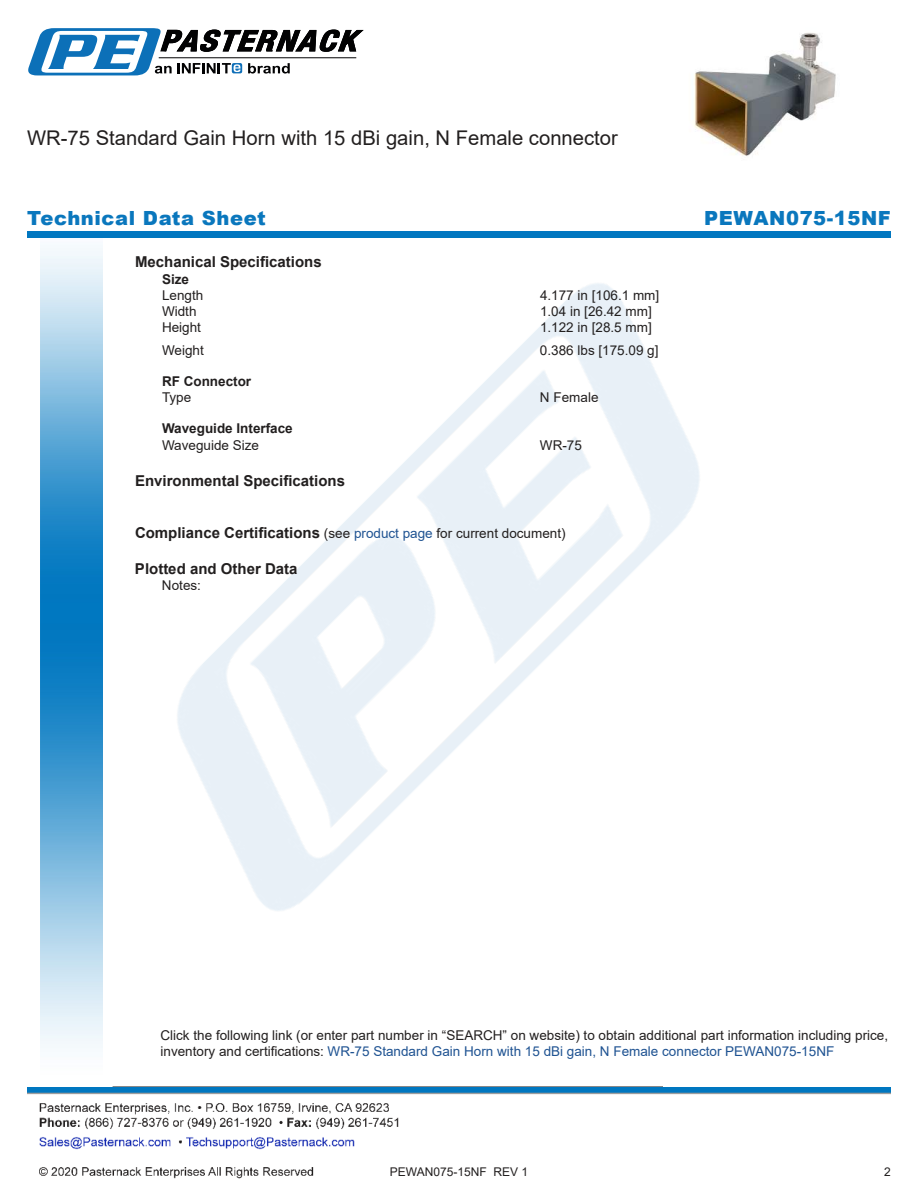
<style>
.page{position:relative;width:918px;height:1188px;background:#fff}
.page>*{position:absolute;margin:0;border:0;box-sizing:border-box;transform-origin:0 0}
.t1{font:20.25px "Arial";color:#221f1f}
.t2{font:900 19.5px "Arial";letter-spacing:.03em;color:#0a77bd}
.t3{font:700 15px "Arial";color:#221f1f}
.t4{font:13.5px/16.2px "Arial";color:#221f1f}
.t5{font:700 13.5px "Arial";color:#221f1f}
.t6{font:12px "Arial";color:#221f1f}
.s1{font-weight:400;font-size:13.5px}
.s2{font-weight:400;font-size:13.5px;color:#1f5392}
.s3{color:#1f5392}
</style>
<div class="page">
<img style="left:39px;top:1087px;width:623px;height:92px">
<img style="left:102px;top:248px;width:598px;height:722px">
<img style="left:27px;top:1088px;width:864px;height:9px">
<img style="left:40px;top:237px;width:62px;height:811px">
<div style="left:27px;top:231px;width:864px;height:6px;background:#0177c0"></div>
<svg style="left:28px;top:28px;width:336px;height:47px"></svg>
<img style="left:694px;top:33px;width:142px;height:123px">
<h1 class="t1" style="left:27px;top:130px;width:592px">WR-75 Standard Gain Horn with 15 dBi gain, N Female connector</h1>
<h2 class="t2" style="left:27px;top:207px;width:240px">Technical Data Sheet</h2>
<h2 class="t2" style="left:704px;top:207px;width:188px">PEWAN075-15NF</h2>
<p class="t3" style="left:135px;top:252px;width:188px">Mechanical Speci昀椀cations</p>
<p class="t5" style="left:162px;top:274px;width:29px">Size</p>
<p class="t4" style="left:162px;top:288px;width:43px">Length</p>
<p class="t4" style="left:540px;top:288px;width:121px">4.177 in [106.1 mm]</p>
<p class="t4" style="left:162px;top:304px;width:36px">Width</p>
<p class="t4" style="left:540px;top:304px;width:113px">1.04 in [26.42 mm]</p>
<p class="t4" style="left:162px;top:321px;width:41px">Height</p>
<p class="t4" style="left:540px;top:321px;width:113px">1.122 in [28.5 mm]</p>
<p class="t4" style="left:162px;top:343px;width:43px">Weight</p>
<p class="t4" style="left:540px;top:343px;width:120px">0.386 lbs [175.09 g]</p>
<p class="t5" style="left:162px;top:376px;width:91px">RF Connector</p>
<p class="t4" style="left:162px;top:391px;width:31px">Type</p>
<p class="t4" style="left:540px;top:391px;width:60px">N Female</p>
<p class="t5" style="left:162px;top:419px;width:132px">Waveguide Interface</p>
<p class="t4" style="left:162px;top:438px;width:99px">Waveguide Size</p>
<p class="t4" style="left:540px;top:438px;width:43px">WR-75</p>
<p class="t3" style="left:135px;top:470px;width:212px">Environmental Speci昀椀cations</p>
<p class="t3" style="left:135px;top:522px;width:432px">Compliance Certi昀椀cations <span class="s1">(see</span> <span class="s2">product page</span> <span class="s1">for current document)</span></p>
<p class="t3" style="left:135px;top:558px;width:164px">Plotted and Other Data</p>
<p class="t4" style="left:162px;top:578px;width:41px">Notes:</p>
<p class="t4" style="left:160px;top:1029px;width:729px">Click the following link (or enter part number in “SEARCH” on website) to obtain additional part information including price, inventory and certi昀椀cations: <span class="s3">WR-75 Standard Gain Horn with 15 dBi gain, N Female connector PEWAN075-15NF</span></p>
<p class="t6" style="left:390px;top:1167px;width:140px">PEWAN075-15NF REV 1</p>
<p class="t6" style="left:884px;top:1167px;width:8px">2</p>
</div>
